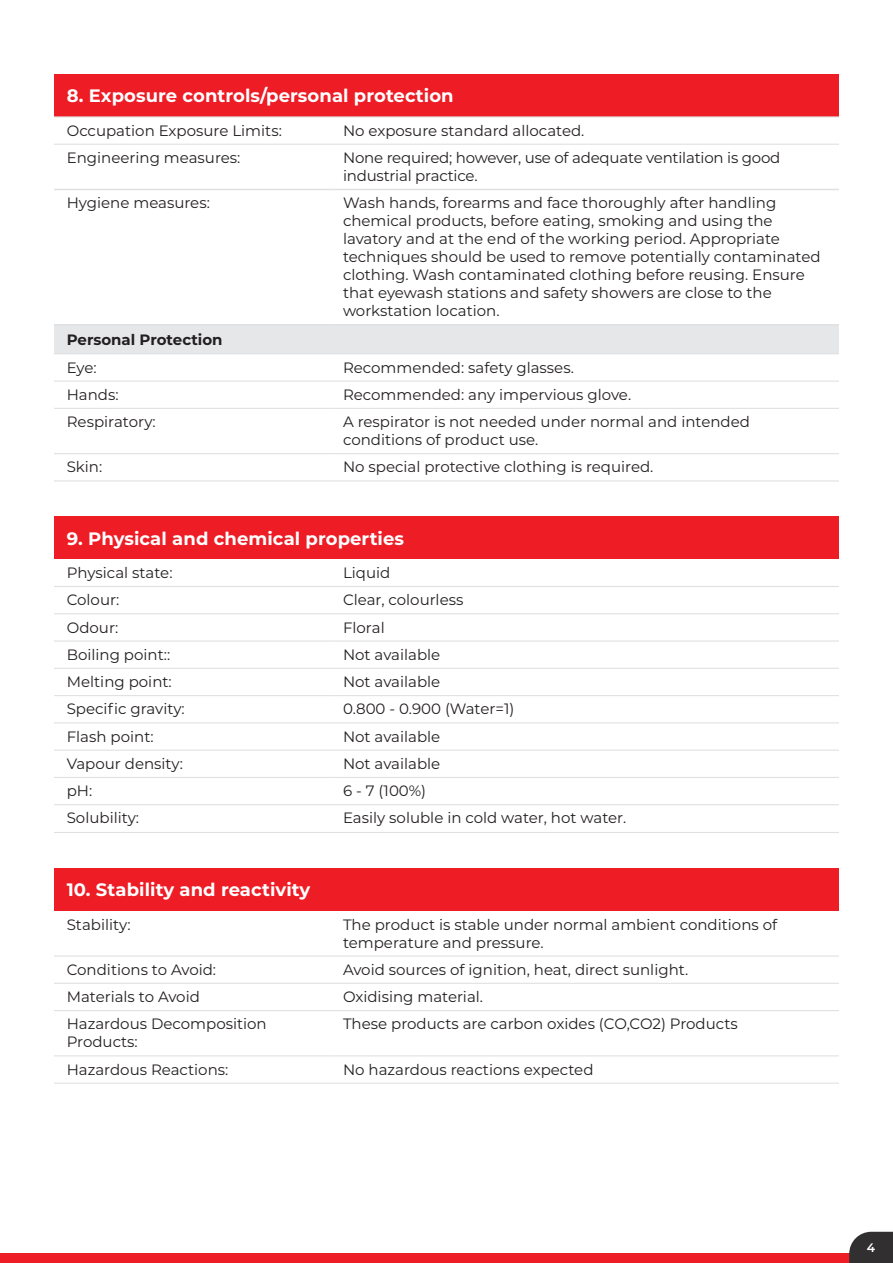
<style>
.page{position:relative;width:893px;height:1263px;background:#fff}
.page>*{position:absolute;margin:0;border:0;box-sizing:border-box;transform-origin:0 0}
.Table_Heading{font:700 18px "Montserrat";letter-spacing:.005em;color:#fff}
.Basic_Table_Copy{font:15px/18px "Montserrat";color:#231f20}
.Section_Table_Copy{font:700 15px "Montserrat";color:#231f20}
.t1{font:600 12.3px "Montserrat";color:#fff}
</style>
<div class="page">
<div style="left:0;top:1253px;width:865px;height:10px;background:#ee1c25"></div>
<div style="left:54px;top:74px;width:785px;height:43px;background:#ee1c25"></div>
<div style="left:54px;top:517px;width:785px;height:42px;background:#ee1c25"></div>
<div style="left:54px;top:868px;width:785px;height:43px;background:#ee1c25"></div>
<div style="left:54px;top:325px;width:785px;height:29px;background:#e6e7e9"></div>
<hr style="left:54px;top:189px;width:276px;height:1px;background:#e0e1e3">
<hr style="left:330px;top:189px;width:509px;height:1px;background:#e0e1e3">
<hr style="left:54px;top:324px;width:276px;height:2px;background:#e0e1e3">
<hr style="left:330px;top:324px;width:509px;height:2px;background:#e0e1e3">
<hr style="left:54px;top:116px;width:276px;height:1px;background:#e0e1e3">
<hr style="left:330px;top:116px;width:509px;height:1px;background:#e0e1e3">
<hr style="left:54px;top:144px;width:276px;height:1px;background:#e0e1e3">
<hr style="left:330px;top:144px;width:509px;height:1px;background:#e0e1e3">
<hr style="left:54px;top:380px;width:276px;height:2px;background:#e0e1e3">
<hr style="left:330px;top:380px;width:509px;height:2px;background:#e0e1e3">
<hr style="left:54px;top:408px;width:276px;height:1px;background:#e0e1e3">
<hr style="left:330px;top:408px;width:509px;height:1px;background:#e0e1e3">
<hr style="left:54px;top:453px;width:276px;height:1px;background:#e0e1e3">
<hr style="left:330px;top:453px;width:509px;height:1px;background:#e0e1e3">
<hr style="left:54px;top:480px;width:276px;height:1px;background:#e0e1e3">
<hr style="left:330px;top:480px;width:509px;height:1px;background:#e0e1e3">
<hr style="left:54px;top:353px;width:276px;height:1px;background:#e0e1e3">
<hr style="left:330px;top:353px;width:509px;height:1px;background:#e0e1e3">
<hr style="left:54px;top:586px;width:276px;height:1px;background:#e0e1e3">
<hr style="left:330px;top:586px;width:509px;height:1px;background:#e0e1e3">
<hr style="left:54px;top:613px;width:276px;height:1px;background:#e0e1e3">
<hr style="left:330px;top:613px;width:509px;height:1px;background:#e0e1e3">
<hr style="left:54px;top:640px;width:276px;height:2px;background:#e0e1e3">
<hr style="left:330px;top:640px;width:509px;height:2px;background:#e0e1e3">
<hr style="left:54px;top:668px;width:276px;height:1px;background:#e0e1e3">
<hr style="left:330px;top:668px;width:509px;height:1px;background:#e0e1e3">
<hr style="left:54px;top:695px;width:276px;height:1px;background:#e0e1e3">
<hr style="left:330px;top:695px;width:509px;height:1px;background:#e0e1e3">
<hr style="left:54px;top:722px;width:276px;height:1px;background:#e0e1e3">
<hr style="left:330px;top:722px;width:509px;height:1px;background:#e0e1e3">
<hr style="left:54px;top:750px;width:276px;height:1px;background:#e0e1e3">
<hr style="left:330px;top:750px;width:509px;height:1px;background:#e0e1e3">
<hr style="left:54px;top:777px;width:276px;height:1px;background:#e0e1e3">
<hr style="left:330px;top:777px;width:509px;height:1px;background:#e0e1e3">
<hr style="left:54px;top:804px;width:276px;height:1px;background:#e0e1e3">
<hr style="left:330px;top:804px;width:509px;height:1px;background:#e0e1e3">
<hr style="left:54px;top:832px;width:276px;height:1px;background:#e0e1e3">
<hr style="left:330px;top:832px;width:509px;height:1px;background:#e0e1e3">
<hr style="left:54px;top:955px;width:276px;height:1px;background:#e0e1e3">
<hr style="left:330px;top:955px;width:509px;height:1px;background:#e0e1e3">
<hr style="left:54px;top:983px;width:276px;height:1px;background:#e0e1e3">
<hr style="left:330px;top:983px;width:509px;height:1px;background:#e0e1e3">
<hr style="left:54px;top:1010px;width:276px;height:1px;background:#e0e1e3">
<hr style="left:330px;top:1010px;width:509px;height:1px;background:#e0e1e3">
<hr style="left:54px;top:1055px;width:276px;height:1px;background:#e0e1e3">
<hr style="left:330px;top:1055px;width:509px;height:1px;background:#e0e1e3">
<hr style="left:54px;top:1082px;width:276px;height:2px;background:#e0e1e3">
<hr style="left:330px;top:1082px;width:509px;height:2px;background:#e0e1e3">
<svg style="left:849px;top:1232px;width:44px;height:31px"></svg>
<p class="Table_Heading" style="left:67px;top:83px;width:388px">8. Exposure controls/personal protection</p>
<p class="Basic_Table_Copy" style="left:67px;top:121px;width:217px">Occupation Exposure Limits:</p>
<p class="Basic_Table_Copy" style="left:343px;top:121px;width:243px">No exposure standard allocated.</p>
<p class="Basic_Table_Copy" style="left:67px;top:148px;width:175px">Engineering measures:</p>
<p class="Basic_Table_Copy" style="left:343px;top:148px;width:439px">None required; however, use of adequate ventilation is good</p>
<p class="Basic_Table_Copy" style="left:343px;top:166px;width:136px">industrial practice.</p>
<p class="Basic_Table_Copy" style="left:67px;top:193px;width:145px">Hygiene measures:</p>
<p class="Basic_Table_Copy" style="left:343px;top:193px;width:479px">Wash hands, forearms and face thoroughly after handling chemical products, before eating, smoking and using the lavatory and at the end of the working period. Appropriate techniques should be used to remove potentially contaminated clothing. Wash contaminated clothing before reusing. Ensure that eyewash stations and safety showers are close to the workstation location.</p>
<p class="Section_Table_Copy" style="left:67px;top:329px;width:157px">Personal Protection</p>
<p class="Basic_Table_Copy" style="left:67px;top:358px;width:32px">Eye:</p>
<p class="Basic_Table_Copy" style="left:343px;top:358px;width:232px">Recommended: safety glasses.</p>
<p class="Basic_Table_Copy" style="left:67px;top:385px;width:53px">Hands:</p>
<p class="Basic_Table_Copy" style="left:343px;top:385px;width:290px">Recommended: any impervious glove.</p>
<p class="Basic_Table_Copy" style="left:67px;top:412px;width:91px">Respiratory:</p>
<p class="Basic_Table_Copy" style="left:343px;top:412px;width:408px">A respirator is not needed under normal and intended conditions of product use.</p>
<p class="Basic_Table_Copy" style="left:67px;top:457px;width:37px">Skin:</p>
<p class="Basic_Table_Copy" style="left:343px;top:457px;width:312px">No special protective clothing is required.</p>
<p class="Table_Heading" style="left:67px;top:525px;width:339px">9. Physical and chemical properties</p>
<p class="Basic_Table_Copy" style="left:67px;top:563px;width:107px">Physical state:</p>
<p class="Basic_Table_Copy" style="left:343px;top:563px;width:49px">Liquid</p>
<p class="Basic_Table_Copy" style="left:67px;top:590px;width:54px">Colour:</p>
<p class="Basic_Table_Copy" style="left:343px;top:590px;width:122px">Clear, colourless</p>
<p class="Basic_Table_Copy" style="left:67px;top:618px;width:53px">Odour:</p>
<p class="Basic_Table_Copy" style="left:343px;top:618px;width:43px">Floral</p>
<p class="Basic_Table_Copy" style="left:67px;top:645px;width:105px">Boiling point::</p>
<p class="Basic_Table_Copy" style="left:343px;top:645px;width:99px">Not available</p>
<p class="Basic_Table_Copy" style="left:67px;top:672px;width:107px">Melting point:</p>
<p class="Basic_Table_Copy" style="left:343px;top:672px;width:99px">Not available</p>
<p class="Basic_Table_Copy" style="left:67px;top:699px;width:120px">Specific gravity:</p>
<p class="Basic_Table_Copy" style="left:343px;top:699px;width:173px">0.800 - 0.900 (Water=1)</p>
<p class="Basic_Table_Copy" style="left:67px;top:727px;width:88px">Flash point:</p>
<p class="Basic_Table_Copy" style="left:343px;top:727px;width:99px">Not available</p>
<p class="Basic_Table_Copy" style="left:67px;top:754px;width:118px">Vapour density:</p>
<p class="Basic_Table_Copy" style="left:343px;top:754px;width:99px">Not available</p>
<p class="Basic_Table_Copy" style="left:67px;top:781px;width:27px">pH:</p>
<p class="Basic_Table_Copy" style="left:343px;top:781px;width:84px">6 - 7 (100%)</p>
<p class="Basic_Table_Copy" style="left:67px;top:808px;width:74px">Solubility:</p>
<p class="Basic_Table_Copy" style="left:343px;top:808px;width:285px">Easily soluble in cold water, hot water.</p>
<p class="Table_Heading" style="left:67px;top:877px;width:245px">10. Stability and reactivity</p>
<p class="Basic_Table_Copy" style="left:67px;top:915px;width:65px">Stability:</p>
<p class="Basic_Table_Copy" style="left:343px;top:915px;width:436px">The product is stable under normal ambient conditions of</p>
<p class="Basic_Table_Copy" style="left:343px;top:933px;width:202px">temperature and pressure.</p>
<p class="Basic_Table_Copy" style="left:67px;top:960px;width:151px">Conditions to Avoid:</p>
<p class="Basic_Table_Copy" style="left:343px;top:960px;width:347px">Avoid sources of ignition, heat, direct sunlight.</p>
<p class="Basic_Table_Copy" style="left:67px;top:987px;width:135px">Materials to Avoid</p>
<p class="Basic_Table_Copy" style="left:343px;top:987px;width:142px">Oxidising material.</p>
<p class="Basic_Table_Copy" style="left:67px;top:1014px;width:202px">Hazardous Decomposition<br>Products:</p>
<p class="Basic_Table_Copy" style="left:343px;top:1014px;width:396px">These products are carbon oxides (CO,CO2) Products</p>
<p class="Basic_Table_Copy" style="left:67px;top:1060px;width:163px">Hazardous Reactions:</p>
<p class="Basic_Table_Copy" style="left:343px;top:1060px;width:252px">No hazardous reactions expected</p>
<p class="t1" style="left:867px;top:1238px;width:10px">4</p>
</div>
